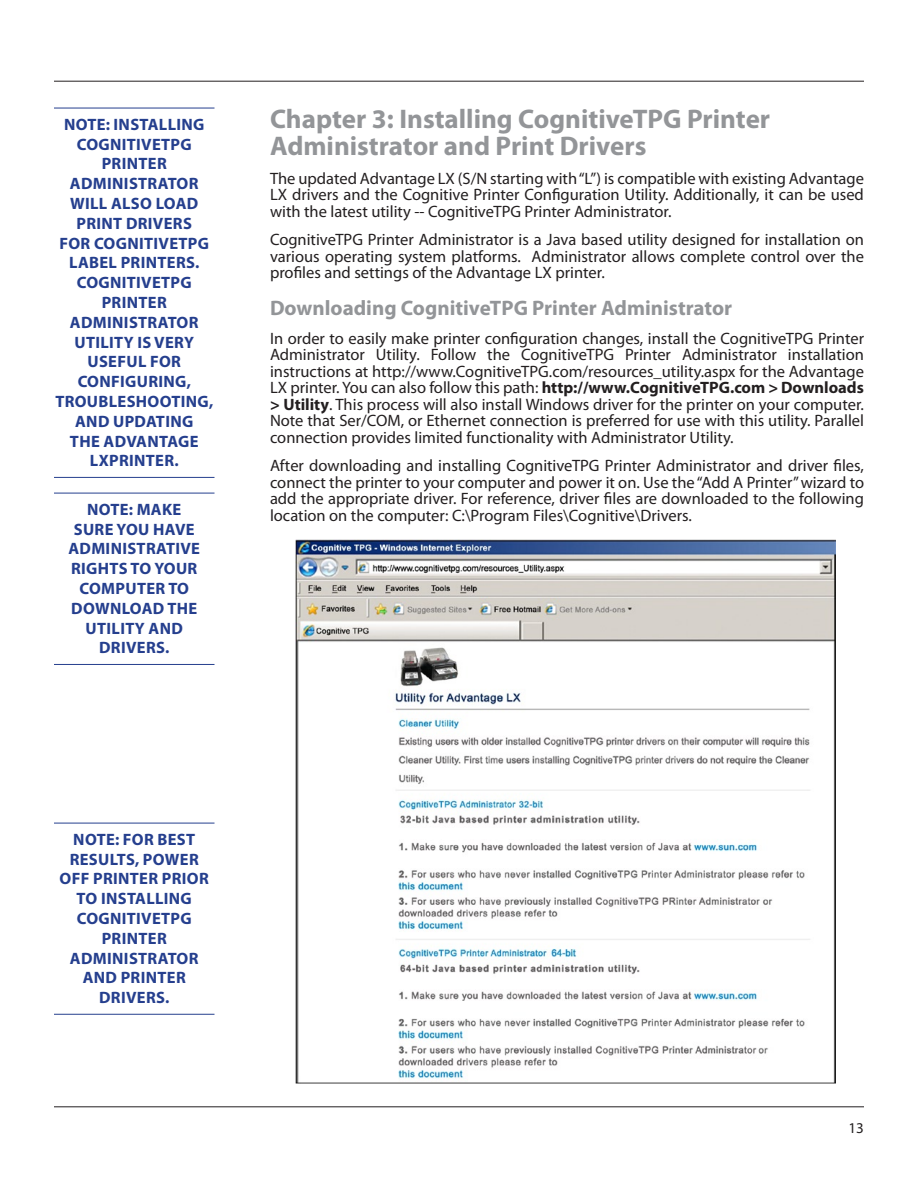
<style>
.page{position:relative;width:918px;height:1188px;background:#fff}
.page>*{position:absolute;margin:0;border:0;box-sizing:border-box;transform-origin:0 0}
.Chapter_Heading{font:700 27px/27px "Myriad Pro";color:#939598}
.Section_heading{font:700 21px "Myriad Pro";color:#939598}
.t1{font:16.5px/16.5px "Myriad Pro";color:#231f20;text-align:justify}
.NOTE{font:700 16.5px/19.8px "Myriad Pro";letter-spacing:.02em;color:#253f8e}
.t2{font:15px "Myriad Pro";color:#231f20}
.s1{font-weight:700}
</style>
<div class="page">
<hr style="left:54px;top:1107px;width:810px;height:1px;background:#231f20">
<hr style="left:54px;top:81px;width:810px;height:1px;background:#231f20">
<img style="left:296px;top:540px;width:540px;height:543px">
<hr style="left:54px;top:108px;width:160px;height:1px;background:#253f8e">
<hr style="left:54px;top:477px;width:160px;height:1px;background:#253f8e">
<hr style="left:54px;top:493px;width:160px;height:1px;background:#253f8e">
<hr style="left:54px;top:664px;width:160px;height:1px;background:#253f8e">
<hr style="left:54px;top:823px;width:160px;height:1px;background:#253f8e">
<hr style="left:54px;top:1014px;width:160px;height:1px;background:#253f8e">
<p class="NOTE" style="left:77px;top:114px;width:47px;text-indent:-13px">NOTE: INSTALLING<br>COGNITI</p>
<p class="NOTE" style="left:141px;top:134px;width:22px">VETPG</p>
<p class="NOTE" style="left:102px;top:153px;width:11px">PRINTER</p>
<p class="NOTE" style="left:70px;top:173px;width:11px">ADMINISTRATOR<br>WILL</p>
<p class="NOTE" style="left:111px;top:193px;width:12px">ALSO</p>
<p class="NOTE" style="left:156px;top:193px;width:12px">LOAD</p>
<p class="NOTE" style="left:77px;top:213px;width:10px">PRINT</p>
<p class="NOTE" style="left:126px;top:213px;width:48px">DRIVERS</p>
<p class="NOTE" style="left:59px;top:233px;width:11px">FOR</p>
<p class="NOTE" style="left:94px;top:233px;width:10px">COGNITI</p>
<p class="NOTE" style="left:159px;top:233px;width:22px">VETPG</p>
<p class="NOTE" style="left:69px;top:252px;width:62px">LABEL PRINTERS</p>
<p class="NOTE" style="left:195px;top:252px;width:6px">.</p>
<p class="NOTE" style="left:77px;top:272px;width:20px">COGNITI</p>
<p class="NOTE" style="left:141px;top:272px;width:22px">VETPG</p>
<p class="NOTE" style="left:102px;top:292px;width:11px">PRINTER</p>
<p class="NOTE" style="left:70px;top:312px;width:14px">ADMINISTRATOR<br>UTILIT</p>
<p class="NOTE" style="left:124px;top:332px;width:72px">Y IS VERY</p>
<p class="NOTE" style="left:87px;top:351px;width:11px">USEFUL</p>
<p class="NOTE" style="left:150px;top:351px;width:11px">FOR</p>
<p class="NOTE" style="left:78px;top:371px;width:11px">CONFIGURING</p>
<p class="NOTE" style="left:187px;top:371px;width:6px">,</p>
<p class="NOTE" style="left:55px;top:391px;width:12px">TROU</p>
<p class="NOTE" style="left:99px;top:391px;width:61px">BLESHOOTING</p>
<p class="NOTE" style="left:209px;top:391px;width:6px">,</p>
<p class="NOTE" style="left:75px;top:411px;width:13px">AND</p>
<p class="NOTE" style="left:113px;top:411px;width:11px">UPDATING</p>
<p class="NOTE" style="left:70px;top:431px;width:78px">THE ADVANTAGE</p>
<p class="NOTE" style="left:90px;top:450px;width:30px">LXPRINTER</p>
<p class="NOTE" style="left:174px;top:450px;width:6px">.</p>
<p class="NOTE" style="left:87px;top:499px;width:94px">NOTE: MAKE</p>
<p class="NOTE" style="left:74px;top:519px;width:11px">SURE</p>
<p class="NOTE" style="left:117px;top:519px;width:78px">YOU HAVE</p>
<p class="NOTE" style="left:68px;top:538px;width:11px">ADMINISTRATI</p>
<p class="NOTE" style="left:180px;top:538px;width:19px">VE</p>
<p class="NOTE" style="left:79px;top:558px;width:97px;text-indent:-8px">RIGHTS TO YOUR<br>COMPUTER</p>
<p class="NOTE" style="left:168px;top:578px;width:11px">TO</p>
<p class="NOTE" style="left:71px;top:598px;width:13px">DOWNLOAD</p>
<p class="NOTE" style="left:167px;top:598px;width:30px">THE</p>
<p class="NOTE" style="left:86px;top:618px;width:9px">UTILIT</p>
<p class="NOTE" style="left:99px;top:618px;width:72px;text-indent:36px">Y AND<br>DRIVERS.</p>
<p class="Chapter_Heading" style="left:270px;top:105px;width:502px">CHAPTER 3: INSTALLING COGNITIVETPG PRINTER<br>ADMINISTRATOR AND PRINT DRIVERS</p>
<p class="t1" style="left:270px;top:170px;width:595px">The updated Advantage LX (S/N starting with“L”) is compatible with existing Advantage LX drivers and the Cognitive Printer Configuration Utility. Additionally, it can be used with the latest utility -- CognitiveTPG Printer Administrator.</p>
<p class="t1" style="left:270px;top:231px;width:595px">CognitiveTPG Printer Administrator is a Java based utility designed for installation on various operating system platforms. Administrator allows complete control over the profiles and settings of the Advantage LX printer.</p>
<p class="Section_heading" style="left:270px;top:295px;width:464px">DOWNLOADING COGNITIVETPG PRINTER ADMINISTRATOR</p>
<p class="t1" style="left:270px;top:330px;width:596px">In order to easily make printer configuration changes, install the CognitiveTPG Printer Administrator Utility. Follow the CognitiveTPG Printer Administrator installation instructions at http://www.CognitiveTPG.com/resources_utility.aspx for the Advantage LX printer. You can also follow this path: <span class="s1">HTTP://WWW.COGNITIVETPG.COM &gt; DOWNLOADS &gt; UTILITY</span>. This process will also install Windows driver for the printer on your computer.<br>Note that Ser/COM, or Ethernet connection is preferred for use with this utility. Parallel connection provides limited functionality with Administrator Utility.</p>
<p class="t1" style="left:270px;top:457px;width:596px">After downloading and installing CognitiveTPG Printer Administrator and driver files, connect the printer to your computer and power it on. Use the“Add A Printer”wizard to add the appropriate driver. For reference, driver files are downloaded to the following location on the computer: C:\Program Files\Cognitive\Drivers.</p>
<p class="NOTE" style="left:73px;top:829px;width:61px">NOTE: FOR</p>
<p class="NOTE" style="left:157px;top:829px;width:20px">BEST</p>
<p class="NOTE" style="left:70px;top:849px;width:11px">RESULTS</p>
<p class="NOTE" style="left:135px;top:849px;width:20px">, POWER</p>
<p class="NOTE" style="left:60px;top:868px;width:11px">OFF</p>
<p class="NOTE" style="left:93px;top:868px;width:11px">PRINTER</p>
<p class="NOTE" style="left:162px;top:868px;width:11px">PRIOR</p>
<p class="NOTE" style="left:77px;top:888px;width:35px">TO INSTALLING<br>COGNITI</p>
<p class="NOTE" style="left:141px;top:908px;width:22px">VETPG</p>
<p class="NOTE" style="left:102px;top:928px;width:11px">PRINTER</p>
<p class="NOTE" style="left:70px;top:948px;width:11px">ADMINISTRATOR</p>
<p class="NOTE" style="left:83px;top:967px;width:13px">AND</p>
<p class="NOTE" style="left:99px;top:967px;width:72px;text-indent:22px">PRINTER<br>DRIVERS.</p>
<p class="t2" style="left:849px;top:1119px;width:17px">13</p>
</div>
